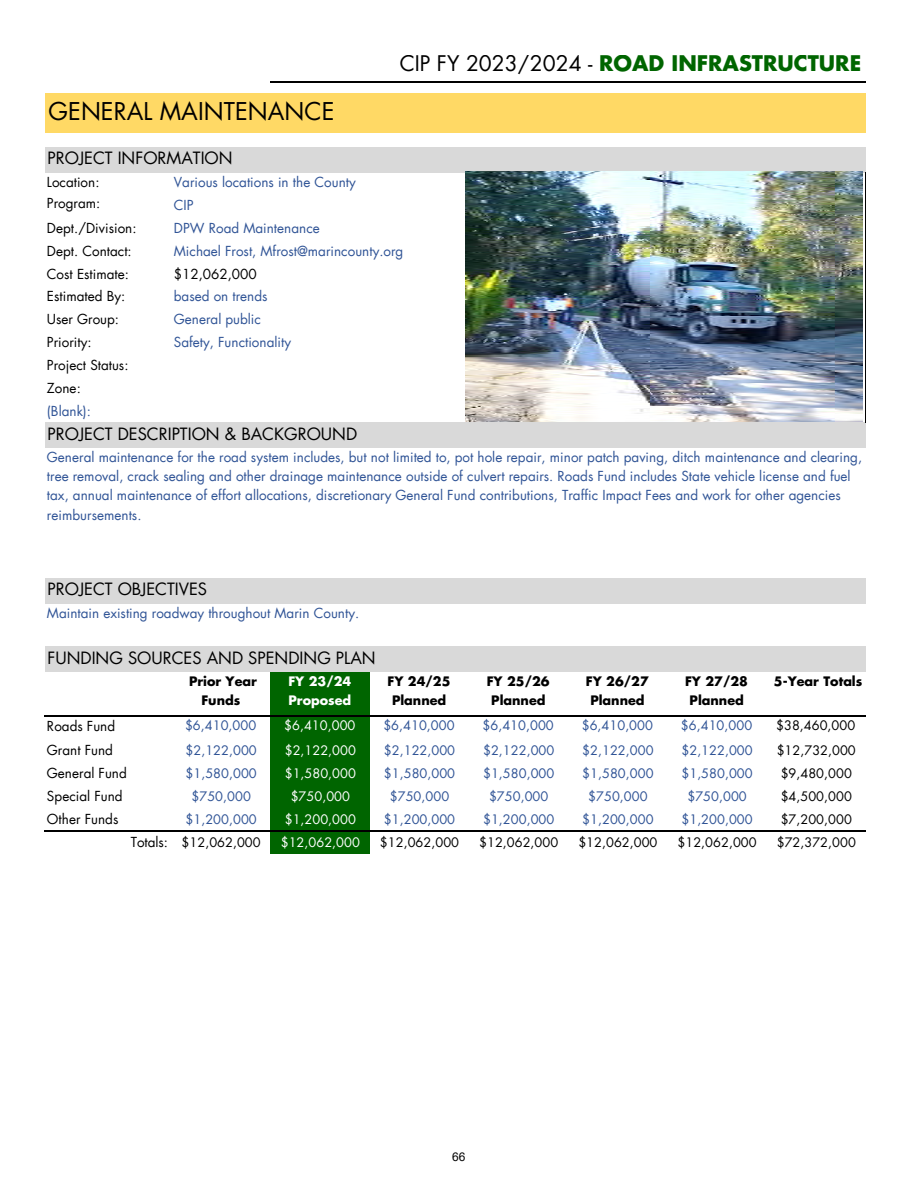
<style>
.page{position:relative;width:918px;height:1188px;background:#fff}
.page>*{position:absolute;margin:0;border:0;box-sizing:border-box;transform-origin:0 0}
.t1{font:24px "Futura";color:#000}
.t2{font:700 21px "Futura";color:#006500}
.t3{font:16.5px "Futura";color:#000}
.t4{font:13.5px/22.8px "Futura";color:#305496}
.t5{font:13.5px/22.8px "Futura";color:#000}
.t6{font:12.75px "Futura";letter-spacing:.005em;color:#305496}
.t7{font:12.75px "Futura";letter-spacing:.005em;color:#000}
.t8{font:700 12.75px/18.8px "Futura";color:#000;text-align:center}
.t9{font:12.75px "Futura";letter-spacing:.005em;color:#fff}
.t10{font:700 12.75px/18.8px "Futura";color:#fff}
.t11{font:12px "Arial";color:#000}
.s1{font-weight:400;color:#000}
.s2{font-size:13.5px}
</style>
<div class="page">
<div style="left:45px;top:93px;width:820px;height:39px;background:#ffd965"></div>
<div style="left:45px;top:147px;width:820px;height:25px;background:#d9d9d9"></div>
<div style="left:45px;top:422px;width:820px;height:26px;background:#d9d9d9"></div>
<div style="left:45px;top:578px;width:820px;height:25px;background:#d9d9d9"></div>
<div style="left:45px;top:647px;width:820px;height:25px;background:#d9d9d9"></div>
<div style="left:270px;top:672px;width:100px;height:45px;background:#006500"></div>
<div style="left:270px;top:716px;width:100px;height:23px;background:#006500"></div>
<div style="left:270px;top:739px;width:100px;height:23px;background:#006500"></div>
<div style="left:270px;top:762px;width:100px;height:23px;background:#006500"></div>
<div style="left:270px;top:785px;width:100px;height:23px;background:#006500"></div>
<div style="left:270px;top:808px;width:100px;height:23px;background:#006500"></div>
<div style="left:270px;top:831px;width:100px;height:23px;background:#006500"></div>
<hr style="left:865px;top:172px;width:1px;height:251px;background:#000">
<hr style="left:270px;top:81px;width:595px;height:2px;background:#000">
<hr style="left:44px;top:716px;width:821px;height:1px;background:#000">
<hr style="left:44px;top:830px;width:821px;height:1px;background:#000">
<img style="left:466px;top:171px;width:396px;height:251px">
<h1 class="t1" style="left:49px;top:102px;width:287px">GENERAL MAINTENANCE</h1>
<p class="t3" style="left:48px;top:152px;width:187px">PROJECT INFORMATION</p>
<h2 class="t2" style="left:400px;top:56px;width:463px"><span class="s1">CIP FY 2023/2024 -</span> ROAD INFRASTRUCTURE</h2>
<p class="t5" style="left:47px;top:173px;width:55px;line-height:21px">Location:<br>Program:</p>
<p class="t5" style="left:47px;top:218px;width:91px">Dept./Division:<br>Dept. Contact:<br>Cost Estimate:<br>Estimated By:<br>User Group:<br>Priority:<br>Project Status:<br>Zone:</p>
<p class="t4" style="left:47px;top:400px;width:46px">(Blank):</p>
<p class="t4" style="left:174px;top:172px;width:184px">Various locations in the County</p>
<p class="t4" style="left:174px;top:195px;width:231px">CIP<br>DPW Road Maintenance<br>Michael Frost, Mfrost@marincounty.org</p>
<p class="t4" style="left:174px;top:286px;width:95px">based on trends<br>General public</p>
<p class="t5" style="left:174px;top:263px;width:84px">$12,062,000</p>
<p class="t4" style="left:174px;top:332px;width:119px">Safety, Functionality</p>
<p class="t3" style="left:48px;top:427px;width:311px">PROJECT DESCRIPTION &amp; BACKGROUND</p>
<p class="t4" style="left:47px;top:448px;width:817px;line-height:19.2px">General maintenance for the road system includes, but not limited to, pot hole repair, minor patch paving, ditch maintenance and clearing, tree removal, crack sealing and other drainage maintenance outside of culvert repairs. Roads Fund includes State vehicle license and fuel tax, annual maintenance of effort allocations, discretionary General Fund contributions, Traffic Impact Fees and work for other agencies reimbursements.</p>
<p class="t3" style="left:48px;top:583px;width:161px">PROJECT OBJECTIVES</p>
<p class="t4" style="left:47px;top:602px;width:314px">Maintain existing roadway throughout Marin County.</p>
<p class="t3" style="left:48px;top:651px;width:330px">FUNDING SOURCES AND SPENDING PLAN</p>
<p class="t8" style="left:189px;top:673px;width:69px">Prior Year<br>Funds</p>
<p class="t10" style="left:288px;top:673px;width:64px">FY 23/24<br>Proposed</p>
<p class="t8" style="left:388px;top:673px;width:64px">FY 24/25<br>Planned</p>
<p class="t8" style="left:487px;top:673px;width:64px">FY 25/26<br>Planned</p>
<p class="t8" style="left:586px;top:673px;width:64px">FY 26/27<br>Planned</p>
<p class="t8" style="left:685px;top:673px;width:64px">FY 27/28<br>Planned</p>
<p class="t8" style="left:774px;top:673px;width:90px">5-Year Totals</p>
<p class="t5" style="left:47px;top:715px;width:70px">Roads Fund</p>
<p class="t6" style="left:185px;top:721px;width:73px">$6,410,000</p>
<p class="t9" style="left:284px;top:721px;width:73px">$6,410,000</p>
<p class="t6" style="left:383px;top:721px;width:73px">$6,410,000</p>
<p class="t6" style="left:483px;top:721px;width:73px">$6,410,000</p>
<p class="t6" style="left:582px;top:721px;width:73px">$6,410,000</p>
<p class="t6" style="left:681px;top:721px;width:73px">$6,410,000</p>
<p class="t7" style="left:776px;top:721px;width:81px">$38,460,000</p>
<p class="t5" style="left:47px;top:740px;width:68px">Grant Fund</p>
<p class="t6" style="left:186px;top:746px;width:73px">$2,122,000</p>
<p class="t9" style="left:285px;top:746px;width:73px">$2,122,000</p>
<p class="t6" style="left:384px;top:746px;width:73px">$2,122,000</p>
<p class="t6" style="left:483px;top:746px;width:73px">$2,122,000</p>
<p class="t6" style="left:582px;top:746px;width:73px">$2,122,000</p>
<p class="t6" style="left:682px;top:746px;width:73px">$2,122,000</p>
<p class="t7" style="left:777px;top:746px;width:81px">$12,732,000</p>
<p class="t5" style="left:47px;top:763px;width:81px">General Fund</p>
<p class="t6" style="left:186px;top:769px;width:73px">$1,580,000</p>
<p class="t9" style="left:285px;top:769px;width:73px">$1,580,000</p>
<p class="t6" style="left:384px;top:769px;width:73px">$1,580,000</p>
<p class="t6" style="left:483px;top:769px;width:73px">$1,580,000</p>
<p class="t6" style="left:582px;top:769px;width:73px">$1,580,000</p>
<p class="t6" style="left:682px;top:769px;width:73px">$1,580,000</p>
<p class="t7" style="left:781px;top:769px;width:73px">$9,480,000</p>
<p class="t5" style="left:47px;top:786px;width:77px">Special Fund</p>
<p class="t6" style="left:192px;top:792px;width:61px">$750,000</p>
<p class="t9" style="left:291px;top:792px;width:61px">$750,000</p>
<p class="t6" style="left:390px;top:792px;width:61px">$750,000</p>
<p class="t6" style="left:489px;top:792px;width:61px">$750,000</p>
<p class="t6" style="left:588px;top:792px;width:61px">$750,000</p>
<p class="t6" style="left:687px;top:792px;width:61px">$750,000</p>
<p class="t7" style="left:781px;top:792px;width:73px">$4,500,000</p>
<p class="t5" style="left:47px;top:809px;width:73px">Other Funds</p>
<p class="t6" style="left:186px;top:814px;width:73px">$1,200,000</p>
<p class="t9" style="left:285px;top:814px;width:73px">$1,200,000</p>
<p class="t6" style="left:384px;top:814px;width:73px">$1,200,000</p>
<p class="t6" style="left:483px;top:814px;width:73px">$1,200,000</p>
<p class="t6" style="left:582px;top:814px;width:73px">$1,200,000</p>
<p class="t6" style="left:682px;top:814px;width:73px">$1,200,000</p>
<p class="t7" style="left:781px;top:814px;width:73px">$7,200,000</p>
<p class="t7" style="left:131px;top:837px;width:132px"><span class="s2">Totals:</span> $12,062,000</p>
<p class="t9" style="left:281px;top:837px;width:81px">$12,062,000</p>
<p class="t7" style="left:380px;top:837px;width:81px">$12,062,000</p>
<p class="t7" style="left:479px;top:837px;width:81px">$12,062,000</p>
<p class="t7" style="left:578px;top:837px;width:81px">$12,062,000</p>
<p class="t7" style="left:678px;top:837px;width:81px">$12,062,000</p>
<p class="t7" style="left:777px;top:837px;width:81px">$72,372,000</p>
<p class="t11" style="left:452px;top:1148px;width:15px">66</p>
</div>
